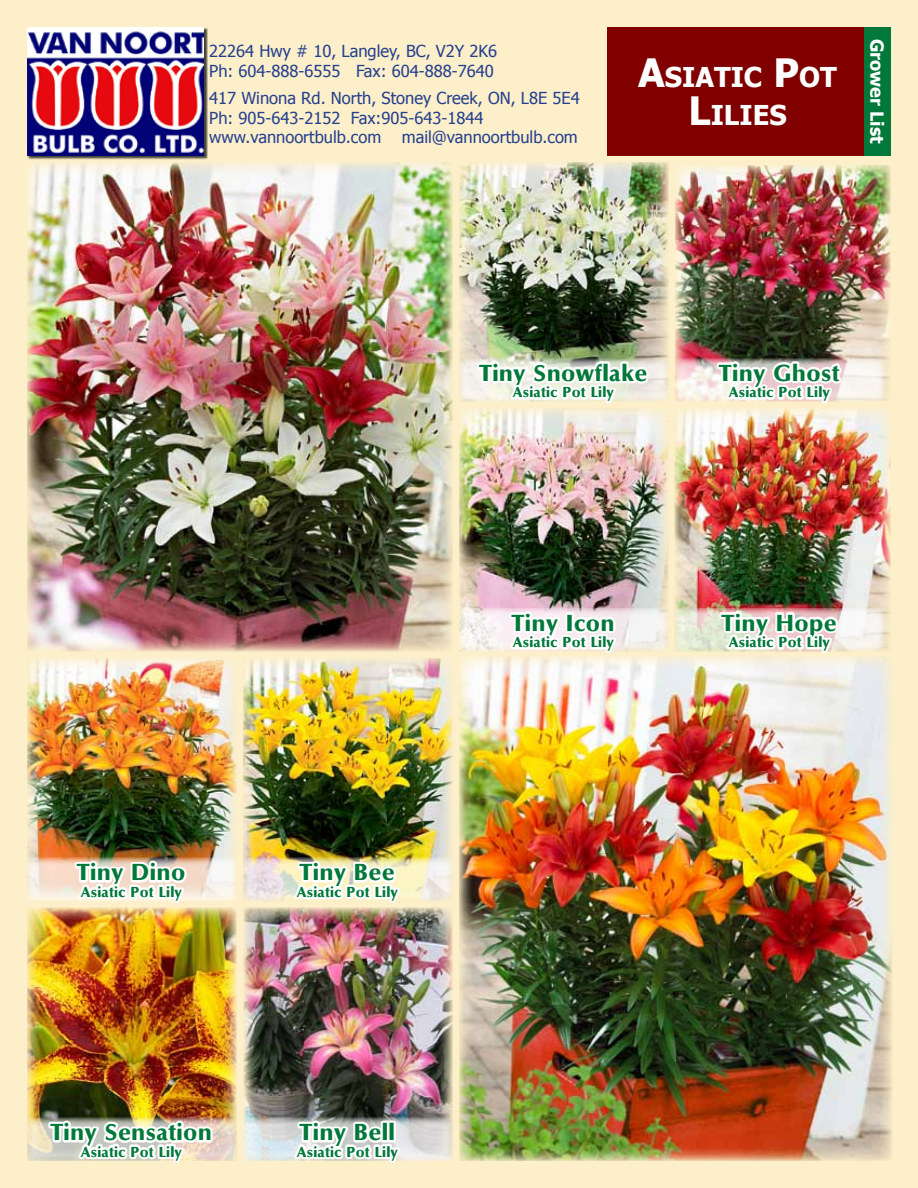
<style>
.page{position:relative;width:918px;height:1188px;background:#fcefc9}
.page>*{position:absolute;margin:0;border:0;box-sizing:border-box;transform-origin:0 0}
.t1{font:700 27.3px/37.5px "Tahoma";color:#fff;text-align:center}
.t2{font:800 24px "Optane";color:#007839}
.t3{font:700 18px "Tahoma";color:#fff}
.t4{font:16.5px/19.8px "Tahoma";color:#25408f}
.t5{font:800 15px "Optane";color:#007839}
.s1{font-size:39px}
</style>
<div class="page">
<div style="left:27px;top:27px;width:181px;height:132px;background:#000;opacity:.74"></div>
<img style="left:27px;top:27px;width:177px;height:128px">
<div style="left:608px;top:27px;width:260px;height:128px;background:#800000"></div>
<div style="left:864px;top:27px;width:27px;height:128px;background:#007839"></div>
<img style="left:459px;top:657px;width:434px;height:504px">
<img style="left:27px;top:908px;width:209px;height:210px">
<img style="left:675px;top:409px;width:216px;height:241px">
<img style="left:459px;top:409px;width:209px;height:199px">
<img style="left:675px;top:165px;width:216px;height:236px">
<img style="left:459px;top:162px;width:209px;height:196px">
<img style="left:27px;top:162px;width:425px;height:489px">
<svg style="left:459px;top:358px;width:209px;height:44px"></svg>
<svg style="left:475px;top:358px;width:177px;height:46px"></svg>
<svg style="left:675px;top:358px;width:209px;height:44px"></svg>
<svg style="left:715px;top:358px;width:130px;height:51px"></svg>
<svg style="left:459px;top:608px;width:209px;height:43px;fill:#f4f0ee"></svg>
<svg style="left:507px;top:608px;width:114px;height:51px"></svg>
<svg style="left:27px;top:1118px;width:209px;height:43px"></svg>
<img style="left:46px;top:1117px;width:169px;height:46px">
<svg style="left:675px;top:608px;width:209px;height:43px"></svg>
<svg style="left:717px;top:608px;width:124px;height:51px"></svg>
<img style="left:27px;top:658px;width:209px;height:200px">
<svg style="left:27px;top:858px;width:209px;height:43px"></svg>
<svg style="left:73px;top:857px;width:117px;height:52px"></svg>
<img style="left:243px;top:658px;width:209px;height:200px">
<svg style="left:243px;top:858px;width:209px;height:43px"></svg>
<svg style="left:292px;top:857px;width:113px;height:51px"></svg>
<img style="left:244px;top:908px;width:208px;height:210px">
<svg style="left:243px;top:1118px;width:209px;height:43px"></svg>
<svg style="left:292px;top:1117px;width:113px;height:46px"></svg>
<p class="t4" style="left:209px;top:40px;width:289px">22264 Hwy # 10, Langley, BC, V2Y 2K6<br>Ph: 604-888-6555 Fax: 604-888-7640</p>
<p class="t4" style="left:209px;top:87px;width:372px">417 Winona Rd. North, Stoney Creek, ON, L8E 5E4<br>Ph: 905-643-2152 Fax:905-643-1844 www.vannoortbulb.com</p>
<p class="t4" style="left:402px;top:127px;width:177px">mail@vannoortbulb.com</p>
<h1 class="t1" style="left:638px;top:57px;width:200px"><span class="s1">A</span>SIATIC <span class="s1">P</span>OT<br><span class="s1">L</span>ILIES</h1>
<p class="t3" style="left:890px;top:39px;width:106px;rotate:90deg">Grower List</p>
<h2 class="t2" style="left:77px;top:858px;width:110px">Tiny Dino</h2>
<p class="t5" style="left:81px;top:883px;width:103px">Asiatic Pot Lily</p>
<h2 class="t2" style="left:479px;top:359px;width:170px">Tiny Snowflake</h2>
<p class="t5" style="left:513px;top:384px;width:103px">Asiatic Pot Lily</p>
<h2 class="t2" style="left:719px;top:359px;width:122px">Tiny Ghost</h2>
<p class="t5" style="left:729px;top:384px;width:103px">Asiatic Pot Lily</p>
<h2 class="t2" style="left:300px;top:858px;width:97px">Tiny Bee</h2>
<p class="t5" style="left:297px;top:883px;width:103px">Asiatic Pot Lily</p>
<h2 class="t2" style="left:512px;top:609px;width:105px">Tiny Icon</h2>
<p class="t5" style="left:513px;top:633px;width:103px">Asiatic Pot Lily</p>
<h2 class="t2" style="left:722px;top:609px;width:117px">Tiny Hope</h2>
<p class="t5" style="left:729px;top:633px;width:103px">Asiatic Pot Lily</p>
<h2 class="t2" style="left:50px;top:1118px;width:163px">Tiny Sensation</h2>
<p class="t5" style="left:81px;top:1143px;width:103px">Asiatic Pot Lily</p>
<h2 class="t2" style="left:300px;top:1118px;width:97px">Tiny Bell</h2>
<p class="t5" style="left:297px;top:1143px;width:103px">Asiatic Pot Lily</p>
</div>
